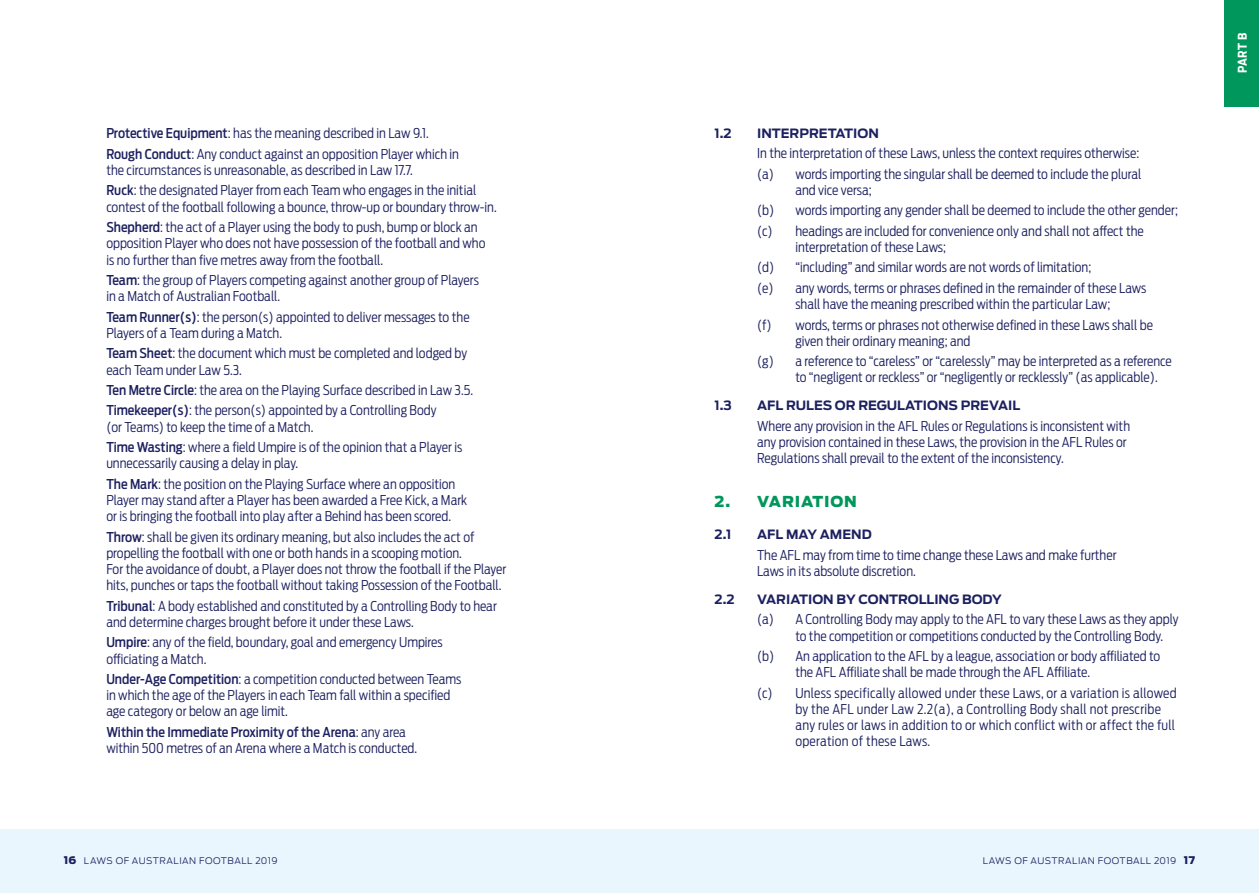
<style>
.page{position:relative;width:1259px;height:893px;background:#fff}
.page>*{position:absolute;margin:0;border:0;box-sizing:border-box;transform-origin:0 0}
._1{font:900 15px "Antenna";letter-spacing:.05em;color:#00975c}
.Body_-_Nested_Bold{font:300 13.5px/16.2px "Antenna Cond";color:#1c205f}
.a{font:300 13.5px/16.2px "Antenna Cond";color:#1c205f}
.Body{font:300 13.5px/16.2px "Antenna Cond";color:#1c205f}
.a-2{font:300 13.5px/16.2px "Antenna Cond";letter-spacing:.02em;color:#1c205f}
._1_1{font:700 12.75px "Antenna";color:#1c205f}
.t1{font:700 12px "Antenna Cond";color:#fff}
.t2{font:300 9px "Antenna";letter-spacing:.055em;color:#1c205f}
.s1{font-weight:500}
.s2{font-weight:900;font-size:10.5px}
</style>
<div class="page">
<div style="left:0;top:829px;width:1259px;height:64px;background:#eaf6fe"></div>
<div style="left:1225px;top:0;width:34px;height:106px;background:#00975c"></div>
<p class="Body_-_Nested_Bold" style="left:106px;top:125px;width:324px"><span class="s1">Protective Equipment</span>: has the meaning described in Law 9.1.</p>
<p class="Body_-_Nested_Bold" style="left:106px;top:146px;width:354px"><span class="s1">Rough Conduct</span>: Any conduct against an opposition Player which in the circumstances is unreasonable, as described in Law 17.7.</p>
<p class="Body_-_Nested_Bold" style="left:106px;top:182px;width:392px"><span class="s1">Ruck</span>: the designated Player from each Team who engages in the initial contest of the football following a bounce, throw-up or boundary throw-in.</p>
<p class="Body_-_Nested_Bold" style="left:106px;top:219px;width:381px"><span class="s1">Shepherd</span>: the act of a Player using the body to push, bump or block an opposition Player who does not have possession of the football and who is no further than five metres away from the football.</p>
<p class="Body_-_Nested_Bold" style="left:106px;top:272px;width:374px"><span class="s1">Team</span>: the group of Players competing against another group of Players in a Match of Australian Football.</p>
<p class="Body_-_Nested_Bold" style="left:106px;top:309px;width:365px"><span class="s1">Team Runner(s)</span>: the person(s) appointed to deliver messages to the<br>Players of a Team during a Match.</p>
<p class="Body_-_Nested_Bold" style="left:106px;top:345px;width:362px"><span class="s1">Team Sheet</span>: the document which must be completed and lodged by each Team under Law 5.3.</p>
<p class="Body_-_Nested_Bold" style="left:106px;top:382px;width:368px"><span class="s1">Ten Metre Circle</span>: the area on the Playing Surface described in Law 3.5.</p>
<p class="Body_-_Nested_Bold" style="left:106px;top:402px;width:332px"><span class="s1">Timekeeper(s)</span>: the person(s) appointed by a Controlling Body (or Teams) to keep the time of a Match.</p>
<p class="Body_-_Nested_Bold" style="left:106px;top:439px;width:357px"><span class="s1">Time Wasting</span>: where a field Umpire is of the opinion that a Player is unnecessarily causing a delay in play.</p>
<p class="Body_-_Nested_Bold" style="left:106px;top:476px;width:362px"><span class="s1">The Mark</span>: the position on the Playing Surface where an opposition<br>Player may stand after a Player has been awarded a Free Kick, a Mark or is bringing the football into play after a Behind has been scored.</p>
<p class="Body_-_Nested_Bold" style="left:106px;top:529px;width:401px"><span class="s1">Throw</span>: shall be given its ordinary meaning, but also includes the act of propelling the football with one or both hands in a scooping motion.<br>For the avoidance of doubt, a Player does not throw the football if the Player hits, punches or taps the football without taking Possession of the Football.</p>
<p class="Body_-_Nested_Bold" style="left:106px;top:598px;width:392px"><span class="s1">Tribunal</span>: A body established and constituted by a Controlling Body to hear and determine charges brought before it under these Laws.</p>
<p class="Body_-_Nested_Bold" style="left:106px;top:634px;width:338px"><span class="s1">Umpire</span>: any of the field, boundary, goal and emergency Umpires officiating a Match.</p>
<p class="Body_-_Nested_Bold" style="left:106px;top:671px;width:356px"><span class="s1">Under-Age Competition</span>: a competition conducted between Teams in which the age of the Players in each Team fall within a specified age category or below an age limit.</p>
<p class="Body_-_Nested_Bold" style="left:106px;top:724px;width:312px"><span class="s1">Within the Immediate Proximity of the Arena</span>: any area within 500 metres of an Arena where a Match is conducted.</p>
<p class="_1_1" style="left:714px;top:125px;width:19px">1.2</p>
<p class="_1_1" style="left:757px;top:125px;width:123px">INTERPRETATION</p>
<p class="Body" style="left:757px;top:145px;width:384px">In the interpretation of these Laws, unless the context requires otherwise:</p>
<p class="a" style="left:795px;top:166px;width:347px;text-indent:-38px">(a) words importing the singular shall be deemed to include the plural and vice versa;</p>
<p class="a" style="left:757px;top:202px;width:422px">(b) words importing any gender shall be deemed to include the other gender;</p>
<p class="a" style="left:795px;top:223px;width:350px;text-indent:-38px">(c) headings are included for convenience only and shall not affect the interpretation of these Laws;</p>
<p class="a" style="left:757px;top:259px;width:336px">(d) “including” and similar words are not words of limitation;</p>
<p class="a" style="left:757px;top:280px;width:391px;text-align:center">(e) any words, terms or phrases defined in the remainder of these Laws shall have the meaning prescribed within the particular Law;</p>
<p class="a" style="left:795px;top:317px;width:359px;text-indent:-38px">(f) words, terms or phrases not otherwise defined in these Laws shall be given their ordinary meaning; and</p>
<p class="a" style="left:795px;top:353px;width:378px;text-indent:-38px">(g) a reference to “careless” or “carelessly” may be interpreted as a reference to “negligent or reckless” or “negligently or recklessly” (as applicable).</p>
<p class="_1_1" style="left:714px;top:398px;width:19px">1.3</p>
<p class="_1_1" style="left:757px;top:398px;width:265px">AFL RULES OR REGULATIONS PREVAIL</p>
<p class="Body" style="left:757px;top:418px;width:374px">Where any provision in the AFL Rules or Regulations is inconsistent with any provision contained in these Laws, the provision in the AFL Rules or<br>Regulations shall prevail to the extent of the inconsistency.</p>
<p class="_1" style="left:714px;top:492px;width:144px">2. VARIATION</p>
<p class="_1_1" style="left:714px;top:527px;width:18px">2.1</p>
<p class="_1_1" style="left:757px;top:527px;width:116px">AFL MAY AMEND</p>
<p class="Body" style="left:757px;top:547px;width:361px">The AFL may from time to time change these Laws and make further<br>Laws in its absolute discretion.</p>
<p class="_1_1" style="left:714px;top:592px;width:22px">2.2</p>
<p class="_1_1" style="left:757px;top:592px;width:246px">VARIATION BY CONTROLLING BODY</p>
<p class="a" style="left:795px;top:611px;width:385px;text-indent:-38px">(a) A Controlling Body may apply to the AFL to vary these Laws as they apply to the competition or competitions conducted by the Controlling Body.</p>
<p class="a" style="left:795px;top:648px;width:366px;text-indent:-38px">(b) An application to the AFL by a league, association or body affiliated to the AFL Affiliate shall be made through the AFL Affiliate.</p>
<p class="a-2" style="left:795px;top:685px;width:383px;text-indent:-38px">(c) Unless specifically allowed under these Laws, or a variation is allowed by the AFL under Law 2.2(a), a Controlling Body shall not prescribe any rules or laws in addition to or which conflict with or affect the full operation of these Laws.</p>
<p class="t2" style="left:64px;top:856px;width:215px"><span class="s2">16</span> LAWS OF AUSTRALIAN FOOTBALL 2019</p>
<p class="t2" style="left:982px;top:856px;width:214px">LAWS OF AUSTRALIAN FOOTBALL 2019 <span class="s2">17</span></p>
<p class="t1" style="left:1235px;top:73px;width:42px;rotate:-90deg">PART B</p>
</div>
